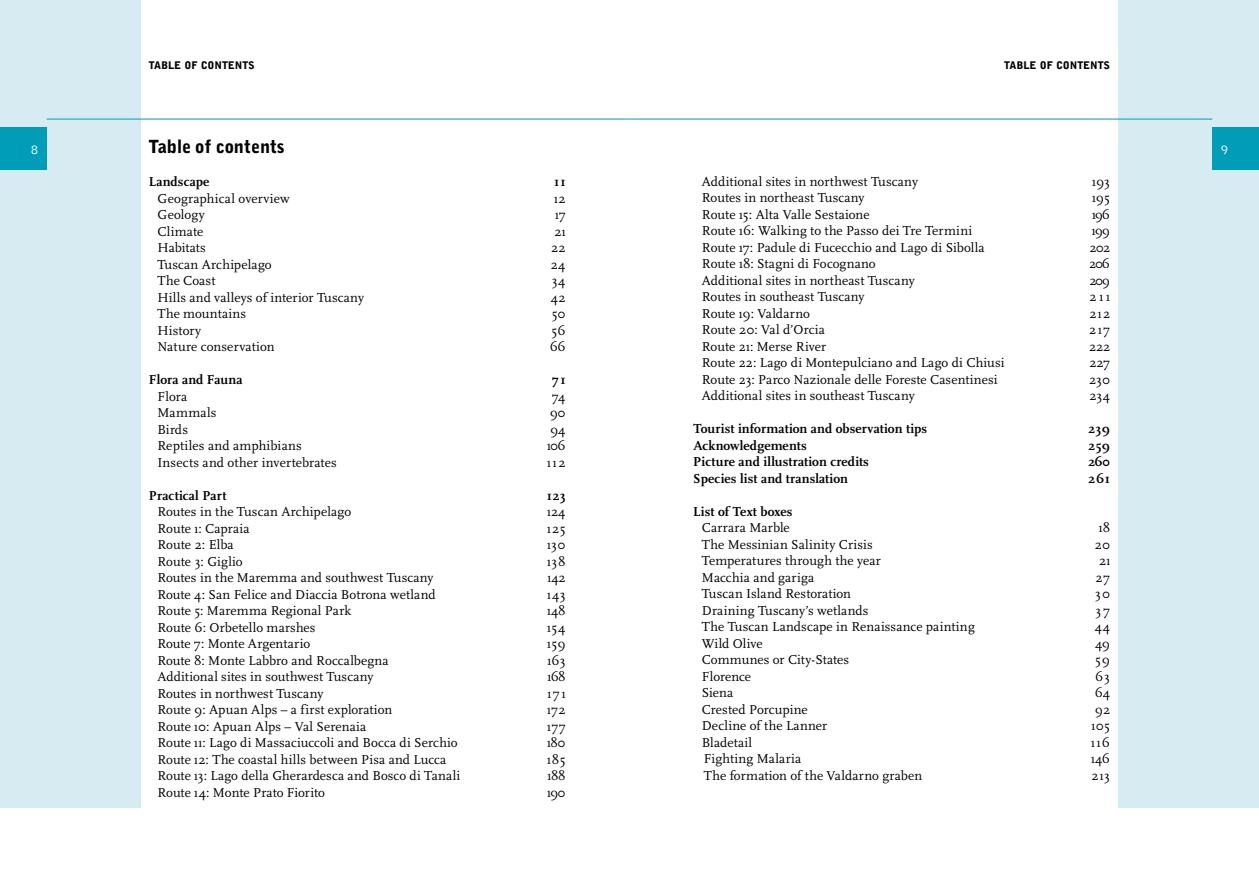
<style>
.page{position:relative;width:1259px;height:893px;background:#fff}
.page>*{position:absolute;margin:0;border:0;box-sizing:border-box;transform-origin:0 0}
.t1{font:900 18px "Bell Gothic";color:#000}
.t2{font:13.5px "Scala Pro";letter-spacing:.005em;color:#000}
.t3{font:700 13.5px "Scala Pro";letter-spacing:.01em;color:#000}
.t4{font:13.5px "Bell Gothic";color:#fff}
.t5{font:900 10.5px "Bell Gothic";color:#000}
</style>
<div class="page">
<div style="left:0;top:0;width:140px;height:808px;background:#d7ecf2"></div>
<hr style="left:47px;top:119px;width:582px;height:1px;background:#009db8">
<div style="left:1118px;top:0;width:141px;height:808px;background:#d7ecf2"></div>
<hr style="left:629px;top:119px;width:583px;height:1px;background:#009db8">
<div style="left:1212px;top:128px;width:47px;height:42px;background:#009db8"></div>
<div style="left:0;top:128px;width:47px;height:42px;background:#009db8"></div>
<p class="t5" style="left:149px;top:59px;width:107px">TABLE OF CONTENTS</p>
<p class="t5" style="left:1004px;top:59px;width:107px">TABLE OF CONTENTS</p>
<p class="t4" style="left:31px;top:140px;width:9px">8</p>
<h1 class="t1" style="left:149px;top:135px;width:137px">Table of contents</h1>
<p class="t4" style="left:1220px;top:140px;width:9px">9</p>
<p class="t3" style="left:149px;top:174px;width:62px">Landscape</p>
<p class="t3" style="left:554px;top:174px;width:13px">11</p>
<p class="t2" style="left:157px;top:190px;width:134px">Geographical overview</p>
<p class="t2" style="left:554px;top:190px;width:13px">12</p>
<p class="t2" style="left:157px;top:207px;width:49px">Geology</p>
<p class="t2" style="left:555px;top:207px;width:12px">17</p>
<p class="t2" style="left:157px;top:223px;width:48px">Climate</p>
<p class="t2" style="left:554px;top:223px;width:13px">21</p>
<p class="t2" style="left:157px;top:240px;width:50px">Habitats</p>
<p class="t2" style="left:551px;top:240px;width:16px">22</p>
<p class="t2" style="left:157px;top:256px;width:116px">Tuscan Archipelago</p>
<p class="t2" style="left:551px;top:256px;width:16px">24</p>
<p class="t2" style="left:157px;top:273px;width:60px">The Coast</p>
<p class="t2" style="left:552px;top:273px;width:15px">34</p>
<p class="t2" style="left:157px;top:289px;width:208px">Hills and valleys of interior Tuscany</p>
<p class="t2" style="left:551px;top:289px;width:16px">42</p>
<p class="t2" style="left:157px;top:306px;width:90px">The mountains</p>
<p class="t2" style="left:552px;top:306px;width:15px">50</p>
<p class="t2" style="left:157px;top:322px;width:45px">History</p>
<p class="t2" style="left:551px;top:322px;width:16px">56</p>
<p class="t2" style="left:157px;top:339px;width:119px">Nature conservation</p>
<p class="t2" style="left:550px;top:339px;width:17px">66</p>
<p class="t3" style="left:149px;top:372px;width:95px">Flora and Fauna</p>
<p class="t3" style="left:552px;top:372px;width:15px">71</p>
<p class="t2" style="left:157px;top:388px;width:31px">Flora</p>
<p class="t2" style="left:552px;top:388px;width:15px">74</p>
<p class="t2" style="left:157px;top:405px;width:61px">Mammals</p>
<p class="t2" style="left:550px;top:405px;width:17px">90</p>
<p class="t2" style="left:157px;top:421px;width:32px">Birds</p>
<p class="t2" style="left:550px;top:421px;width:17px">94</p>
<p class="t2" style="left:157px;top:438px;width:146px">Reptiles and amphibians</p>
<p class="t2" style="left:547px;top:438px;width:20px">106</p>
<p class="t2" style="left:157px;top:454px;width:181px">Insects and other invertebrates</p>
<p class="t2" style="left:547px;top:454px;width:20px">112</p>
<p class="t3" style="left:149px;top:487px;width:79px">Practical Part</p>
<p class="t3" style="left:547px;top:487px;width:20px">123</p>
<p class="t2" style="left:157px;top:504px;width:195px">Routes in the Tuscan Archipelago</p>
<p class="t2" style="left:547px;top:504px;width:20px">124</p>
<p class="t2" style="left:157px;top:520px;width:94px">Route 1: Capraia</p>
<p class="t2" style="left:547px;top:520px;width:20px">125</p>
<p class="t2" style="left:157px;top:537px;width:78px">Route 2: Elba</p>
<p class="t2" style="left:547px;top:537px;width:20px">130</p>
<p class="t2" style="left:157px;top:553px;width:87px">Route 3: Giglio</p>
<p class="t2" style="left:547px;top:553px;width:20px">138</p>
<p class="t2" style="left:157px;top:570px;width:278px">Routes in the Maremma and southwest Tuscany</p>
<p class="t2" style="left:547px;top:570px;width:20px">142</p>
<p class="t2" style="left:157px;top:586px;width:280px">Route 4: San Felice and Diaccia Botrona wetland</p>
<p class="t2" style="left:547px;top:586px;width:20px">143</p>
<p class="t2" style="left:157px;top:603px;width:195px">Route 5: Maremma Regional Park</p>
<p class="t2" style="left:547px;top:603px;width:20px">148</p>
<p class="t2" style="left:157px;top:619px;width:160px">Route 6: Orbetello marshes</p>
<p class="t2" style="left:547px;top:619px;width:20px">154</p>
<p class="t2" style="left:157px;top:636px;width:154px">Route 7: Monte Argentario</p>
<p class="t2" style="left:547px;top:636px;width:20px">159</p>
<p class="t2" style="left:157px;top:652px;width:233px">Route 8: Monte Labbro and Roccalbegna</p>
<p class="t2" style="left:547px;top:652px;width:20px">163</p>
<p class="t2" style="left:157px;top:669px;width:218px">Additional sites in southwest Tuscany</p>
<p class="t2" style="left:547px;top:669px;width:20px">168</p>
<p class="t2" style="left:157px;top:685px;width:168px">Routes in northwest Tuscany</p>
<p class="t2" style="left:547px;top:685px;width:20px">171</p>
<p class="t2" style="left:157px;top:702px;width:236px">Route 9: Apuan Alps – a first exploration</p>
<p class="t2" style="left:547px;top:702px;width:20px">172</p>
<p class="t2" style="left:157px;top:718px;width:210px">Route 10: Apuan Alps – Val Serenaia</p>
<p class="t2" style="left:547px;top:718px;width:20px">177</p>
<p class="t2" style="left:157px;top:735px;width:302px">Route 11: Lago di Massaciuccoli and Bocca di Serchio</p>
<p class="t2" style="left:547px;top:735px;width:20px">180</p>
<p class="t2" style="left:157px;top:751px;width:290px">Route 12: The coastal hills between Pisa and Lucca</p>
<p class="t2" style="left:547px;top:751px;width:20px">185</p>
<p class="t2" style="left:157px;top:768px;width:304px">Route 13: Lago della Gherardesca and Bosco di Tanali</p>
<p class="t2" style="left:547px;top:768px;width:20px">188</p>
<p class="t2" style="left:157px;top:784px;width:169px">Route 14: Monte Prato Fiorito</p>
<p class="t2" style="left:547px;top:784px;width:20px">190</p>
<p class="t2" style="left:702px;top:173px;width:218px">Additional sites in northwest Tuscany</p>
<p class="t2" style="left:1092px;top:173px;width:19px">193</p>
<p class="t2" style="left:702px;top:190px;width:164px">Routes in northeast Tuscany</p>
<p class="t2" style="left:1092px;top:190px;width:20px">195</p>
<p class="t2" style="left:702px;top:206px;width:169px">Route 15: Alta Valle Sestaione</p>
<p class="t2" style="left:1092px;top:206px;width:20px">196</p>
<p class="t2" style="left:702px;top:223px;width:272px">Route 16: Walking to the Passo dei Tre Termini</p>
<p class="t2" style="left:1092px;top:223px;width:20px">199</p>
<p class="t2" style="left:702px;top:239px;width:284px">Route 17: Padule di Fucecchio and Lago di Sibolla</p>
<p class="t2" style="left:1089px;top:239px;width:22px">202</p>
<p class="t2" style="left:702px;top:256px;width:175px">Route 18: Stagni di Focognano</p>
<p class="t2" style="left:1089px;top:256px;width:22px">206</p>
<p class="t2" style="left:702px;top:272px;width:214px">Additional sites in northeast Tuscany</p>
<p class="t2" style="left:1089px;top:272px;width:22px">209</p>
<p class="t2" style="left:702px;top:289px;width:164px">Routes in southeast Tuscany</p>
<p class="t2" style="left:1089px;top:289px;width:22px">211</p>
<p class="t2" style="left:702px;top:305px;width:110px">Route 19: Valdarno</p>
<p class="t2" style="left:1089px;top:305px;width:22px">212</p>
<p class="t2" style="left:702px;top:322px;width:125px">Route 20: Val d’Orcia</p>
<p class="t2" style="left:1089px;top:322px;width:22px">217</p>
<p class="t2" style="left:702px;top:338px;width:126px">Route 21: Merse River</p>
<p class="t2" style="left:1089px;top:338px;width:23px">222</p>
<p class="t2" style="left:702px;top:355px;width:304px">Route 22: Lago di Montepulciano and Lago di Chiusi</p>
<p class="t2" style="left:1089px;top:355px;width:22px">227</p>
<p class="t2" style="left:702px;top:371px;width:297px">Route 23: Parco Nazionale delle Foreste Casentinesi</p>
<p class="t2" style="left:1089px;top:371px;width:22px">230</p>
<p class="t2" style="left:702px;top:388px;width:214px">Additional sites in southeast Tuscany</p>
<p class="t2" style="left:1089px;top:388px;width:22px">234</p>
<p class="t3" style="left:693px;top:421px;width:235px">Tourist information and observation tips</p>
<p class="t3" style="left:1088px;top:421px;width:24px">239</p>
<p class="t3" style="left:693px;top:437px;width:115px">Acknowledgements</p>
<p class="t3" style="left:1088px;top:437px;width:24px">259</p>
<p class="t3" style="left:693px;top:454px;width:177px">Picture and illustration credits</p>
<p class="t3" style="left:1088px;top:454px;width:24px">260</p>
<p class="t3" style="left:693px;top:470px;width:156px">Species list and translation</p>
<p class="t3" style="left:1088px;top:470px;width:24px">261</p>
<p class="t3" style="left:693px;top:503px;width:101px">List of Text boxes</p>
<p class="t2" style="left:702px;top:520px;width:89px">Carrara Marble</p>
<p class="t2" style="left:1098px;top:520px;width:13px">18</p>
<p class="t2" style="left:702px;top:536px;width:172px">The Messinian Salinity Crisis</p>
<p class="t2" style="left:1095px;top:536px;width:17px">20</p>
<p class="t2" style="left:702px;top:553px;width:181px">Temperatures through the year</p>
<p class="t2" style="left:1099px;top:553px;width:13px">21</p>
<p class="t2" style="left:702px;top:569px;width:114px">Macchia and gariga</p>
<p class="t2" style="left:1095px;top:569px;width:16px">27</p>
<p class="t2" style="left:702px;top:586px;width:151px">Tuscan Island Restoration</p>
<p class="t2" style="left:1095px;top:586px;width:16px">30</p>
<p class="t2" style="left:702px;top:602px;width:168px">Draining Tuscany’s wetlands</p>
<p class="t2" style="left:1095px;top:602px;width:16px">37</p>
<p class="t2" style="left:702px;top:619px;width:274px">The Tuscan Landscape in Renaissance painting</p>
<p class="t2" style="left:1095px;top:619px;width:17px">44</p>
<p class="t2" style="left:702px;top:635px;width:62px">Wild Olive</p>
<p class="t2" style="left:1095px;top:635px;width:17px">49</p>
<p class="t2" style="left:702px;top:652px;width:149px">Communes or City-States</p>
<p class="t2" style="left:1095px;top:652px;width:16px">59</p>
<p class="t2" style="left:702px;top:668px;width:51px">Florence</p>
<p class="t2" style="left:1095px;top:668px;width:16px">63</p>
<p class="t2" style="left:702px;top:685px;width:33px">Siena</p>
<p class="t2" style="left:1094px;top:685px;width:17px">64</p>
<p class="t2" style="left:702px;top:701px;width:107px">Crested Porcupine</p>
<p class="t2" style="left:1094px;top:701px;width:17px">92</p>
<p class="t2" style="left:702px;top:718px;width:127px">Decline of the Lanner</p>
<p class="t2" style="left:1091px;top:718px;width:20px">105</p>
<p class="t2" style="left:702px;top:734px;width:52px">Bladetail</p>
<p class="t2" style="left:1091px;top:734px;width:20px">116</p>
<p class="t2" style="left:704px;top:751px;width:99px">Fighting Malaria</p>
<p class="t2" style="left:1091px;top:751px;width:20px">146</p>
<p class="t2" style="left:704px;top:767px;width:220px">The formation of the Valdarno graben</p>
<p class="t2" style="left:1091px;top:767px;width:20px">213</p>
</div>
